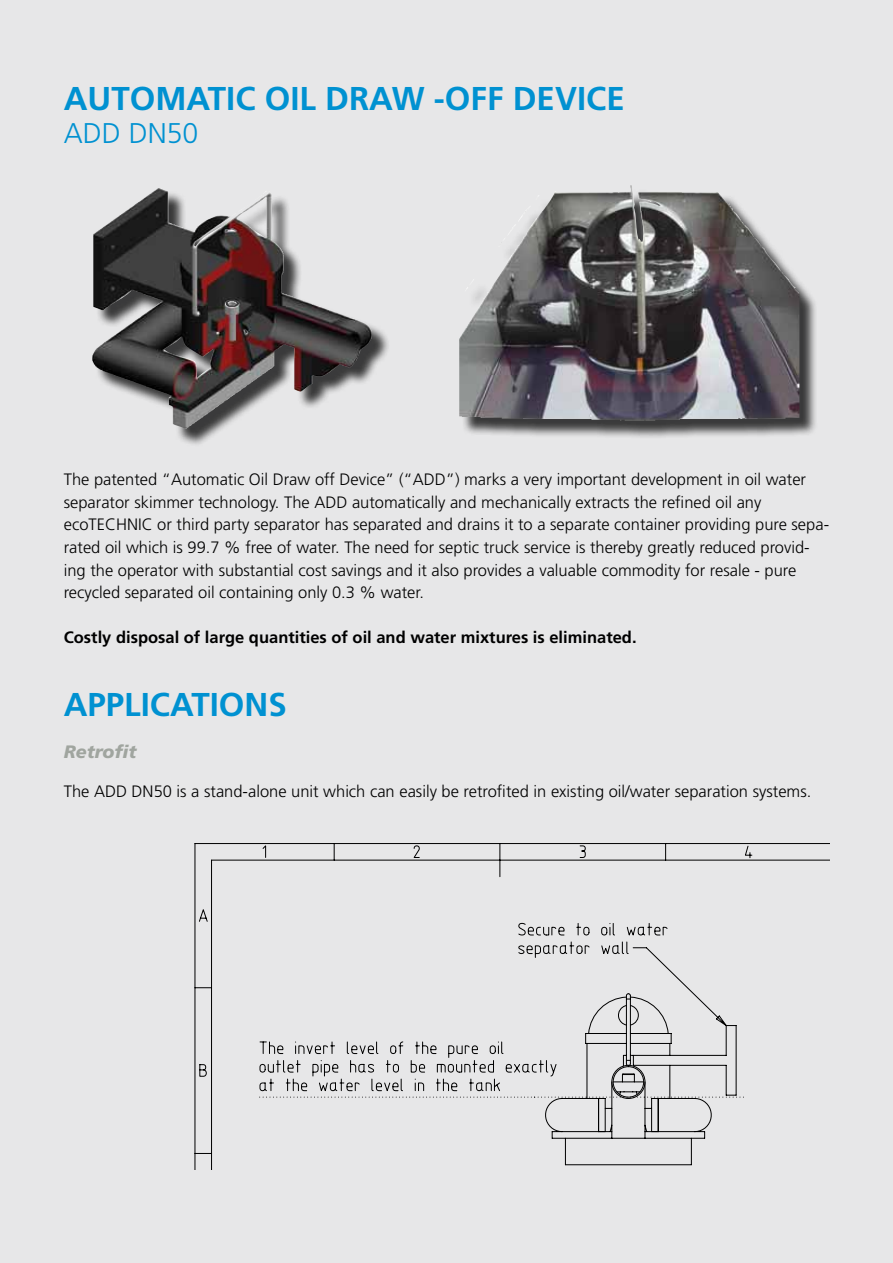
<style>
.page{position:relative;width:893px;height:1263px;background:#fff}
.page>*{position:absolute;margin:0;border:0;box-sizing:border-box;transform-origin:0 0}
.t1{font:700 33px "Frutiger";color:#0091d1}
.t2{font:300 28.5px "Frutiger";color:#0091d1}
.t3{font:italic 900 18px "Frutiger";color:#a0a59f}
.t4{font:300 16.5px/22.5px "Frutiger";color:#000}
.t5{font:700 16.5px "Frutiger";color:#000}
</style>
<div class="page">
<div style="left:0;top:0;width:893px;height:1262px;background:#e7e7e8"></div>
<svg style="left:194px;top:843px;width:635px;height:326px"></svg>
<div style="left:95px;top:191px;width:295px;height:256px;background:#000;opacity:.75"></div>
<img style="left:93px;top:188px;width:70px;height:153px">
<div style="left:461px;top:188px;width:357px;height:251px;background:#000;opacity:.75"></div>
<img style="left:459px;top:185px;width:340px;height:235px">
<h1 class="t1" style="left:64px;top:85px;width:562px">AUTOMATIC OIL DRAW -OFF DEVICE</h1>
<h2 class="t2" style="left:64px;top:121px;width:136px">ADD DN50</h2>
<p class="t4" style="left:64px;top:470px;width:767px">The patented “Automatic Oil Draw off Device” (“ADD”) marks a very important development in oil water separator skimmer technology. The ADD automatically and mechanically extracts the refined oil any ecoTECHNIC or third party separator has separated and drains it to a separate container providing pure sepa&shy;rated oil which is 99.7 % free of water. The need for septic truck service is thereby greatly reduced provid&shy;ing the operator with substantial cost savings and it also provides a valuable commodity for resale - pure recycled separated oil containing only 0.3 % water.</p>
<p class="t5" style="left:64px;top:630px;width:574px">Costly disposal of large quantities of oil and water mixtures is eliminated.</p>
<h1 class="t1" style="left:64px;top:691px;width:224px">APPLICATIONS</h1>
<p class="t3" style="left:64px;top:741px;width:74px">Retrofit</p>
<p class="t4" style="left:64px;top:781px;width:749px">The ADD DN50 is a stand-alone unit which can easily be retrofited in existing oil/water separation systems.</p>
</div>
